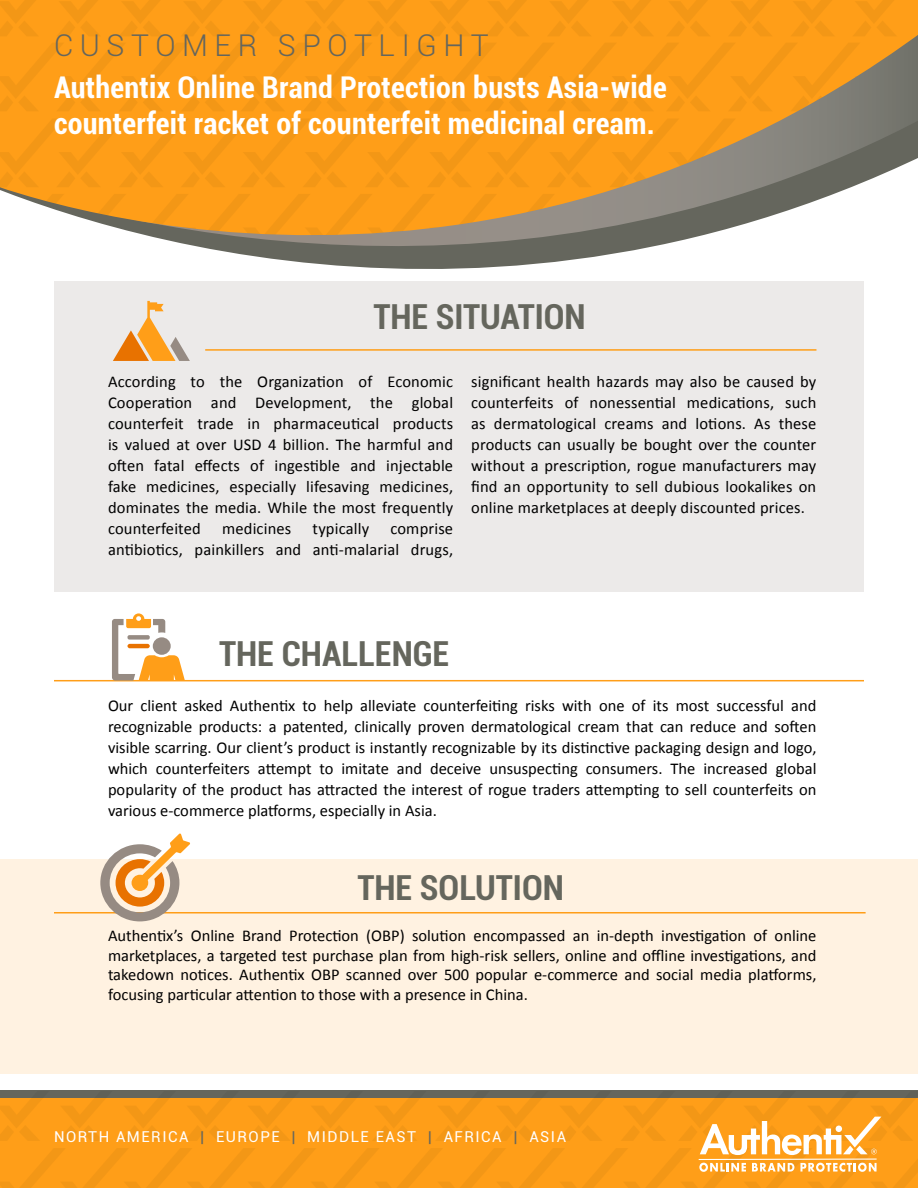
<style>
.page{position:relative;width:918px;height:1188px;background:#fff}
.page>*{position:absolute;margin:0;border:0;box-sizing:border-box;transform-origin:0 0}
.t1{font:700 condensed 34.5px "Roboto";color:#65665d}
.t2{font:700 condensed 30px/36px "Roboto";letter-spacing:.01em;color:#fff}
.t3{font:300 30px "Roboto";letter-spacing:.22em;color:#65665d}
.t4{font:16.5px/21px "Calibri";letter-spacing:.01em;color:#000;text-align:justify}
.t5{font:15px "Roboto";letter-spacing:.1em;color:#fff}
.s1{color:#65665d}
</style>
<div class="page">
<div style="left:0;top:1090px;width:918px;height:7px;background:#65665d"></div>
<svg style="left:0;top:36px;width:918px;height:246px"></svg>
<svg style="left:0;top:0;width:918px;height:36px;background:#fb9b17"></svg>
<svg style="left:0;top:43px;width:918px;height:68px;background:#f2991d"></svg>
<svg style="left:0;top:119px;width:918px;height:68px;background:#e0962e"></svg>
<svg style="left:0;top:194px;width:918px;height:69px"></svg>
<svg style="left:0;top:1097px;width:918px;height:91px;background:#fa9f20"></svg>
<div style="left:54px;top:282px;width:810px;height:310px;background:#eceae9"></div>
<svg style="left:113px;top:301px;width:77px;height:60px"></svg>
<hr style="left:205px;top:349px;width:611px;height:2px;background:#ff9e18">
<hr style="left:54px;top:680px;width:810px;height:1px;background:#ff9e18">
<svg style="left:112px;top:613px;width:73px;height:68px"></svg>
<div style="left:128px;top:635px;width:22px;height:5px;background:#968b83;border-radius:2px"></div>
<hr style="left:128px;top:644px;width:22px;height:4px;background:#e87200;border-radius:2px">
<div style="left:0;top:859px;width:918px;height:215px;background:#fff2e1"></div>
<hr style="left:54px;top:912px;width:812px;height:2px;background:#ff9e18">
<svg style="left:100px;top:834px;width:90px;height:87px"></svg>
<h2 class="t3" style="left:54px;top:24px;width:436px">CUSTOMER SPOTLIGHT</h2>
<h2 class="t2" style="left:54px;top:68px;width:614px">Authentix Online Brand Protection busts Asia-wide counterfeit racket of counterfeit medicinal cream.</h2>
<h1 class="t1" style="left:373px;top:292px;width:214px">THE SITUATION</h1>
<p class="t4" style="left:108px;top:370px;width:347px">According to the Organization of Economic Cooperation and Development, the global counterfeit trade in pharmaceutical products is valued at over USD 4 billion. The harmful and often fatal effects of ingestible and injectable fake medicines, especially lifesaving medicines, dominates the media. While the most frequently counterfeited</p>
<p class="t4" style="left:222px;top:517px;width:71px">medicines</p>
<p class="t4" style="left:313px;top:517px;width:58px">typically</p>
<p class="t4" style="left:108px;top:517px;width:347px;text-align:right">comprise<br>antibiotics, painkillers and anti-malarial drugs,</p>
<p class="t4" style="left:471px;top:370px;width:347px">significant health hazards may also be caused by counterfeits of nonessential medications, such as dermatological creams and lotions. As these products can usually be bought over the counter without a prescription, rogue manufacturers may find an opportunity to sell dubious lookalikes on online marketplaces at deeply discounted prices.</p>
<h1 class="t1" style="left:219px;top:630px;width:232px">THE CHALLENGE</h1>
<p class="t4" style="left:108px;top:694px;width:710px">Our client asked Authentix to help alleviate counterfeiting risks with one of its most successful and recognizable products: a patented, clinically proven dermatological cream that can reduce and soften visible scarring. Our client’s product is instantly recognizable by its distinctive packaging design and logo, which counterfeiters attempt to imitate and deceive unsuspecting consumers. The increased global popularity of the product has attracted the interest of rogue traders attempting to sell counterfeits on various e-commerce platforms, especially in Asia.</p>
<h1 class="t1" style="left:357px;top:864px;width:208px">THE SOLUTION</h1>
<p class="t4" style="left:108px;top:925px;width:710px;line-height:19.5px">Authentix’s Online Brand Protection (OBP) solution encompassed an in-depth investigation of online marketplaces, a targeted test purchase plan from high-risk sellers, online and offline investigations, and takedown notices. Authentix OBP scanned over 500 popular e-commerce and social media platforms, focusing particular attention to those with a presence in China.</p>
<p class="t5" style="left:54px;top:1126px;width:514px">NORTH AMERICA <span class="s1">|</span> EUROPE <span class="s1">|</span> MIDDLE EAST <span class="s1">|</span> AFRICA <span class="s1">|</span> ASIA</p>
</div>
